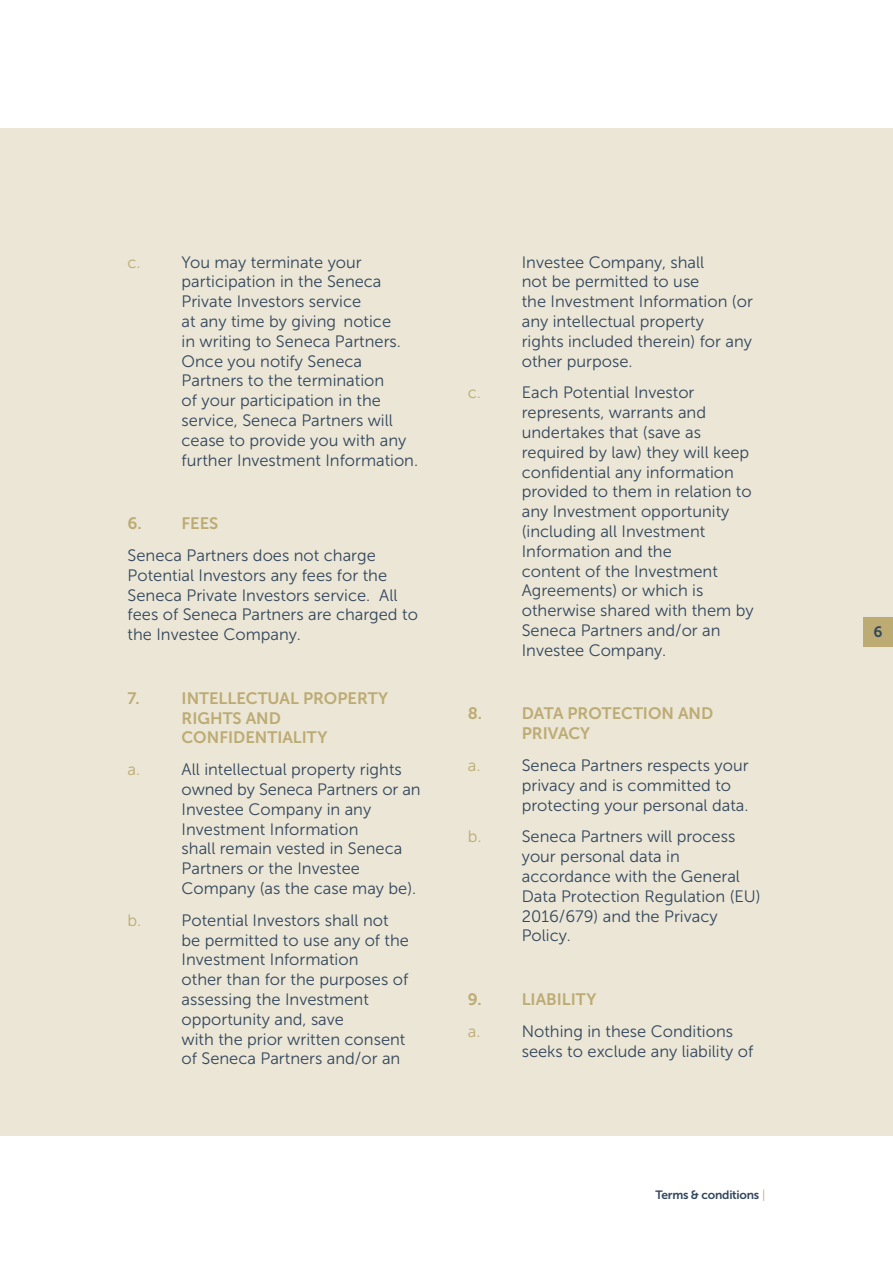
<style>
.page{position:relative;width:893px;height:1263px;background:#fff}
.page>*{position:absolute;margin:0;border:0;box-sizing:border-box;transform-origin:0 0}
.t1{font:16.5px/19.8px "Museo Sans 300";color:#32465d}
.t2{font:16.5px/19.8px "Museo Sans 700";color:#bdab74}
.t3{font:16.5px "Museo Sans 300";color:#bdab74}
.t4{font:15px "Museo Sans 700";color:#32465d}
.t5{font:12px "Museo Sans 700";letter-spacing:-.02em;color:#32465d}
.s1{font-family:"Museo Sans 300";color:#bdab74}
</style>
<div class="page">
<div style="left:0;top:128px;width:893px;height:1007px;background:#ebe6d5"></div>
<div style="left:863px;top:617px;width:30px;height:29px;background:#bdab74"></div>
<p class="t3" style="left:128px;top:253px;width:15px">c.</p>
<p class="t1" style="left:182px;top:252px;width:238px">You may terminate your participation in the Seneca<br>Private Investors service<br>at any time by giving notice<br>in writing to Seneca Partners.<br>Once you notify Seneca<br>Partners to the termination<br>of your participation in the service, Seneca Partners will cease to provide you with any further Investment Information.</p>
<p class="t2" style="left:128px;top:513px;width:16px">6.</p>
<p class="t2" style="left:182px;top:513px;width:38px">FEES</p>
<p class="t1" style="left:128px;top:545px;width:292px">Seneca Partners does not charge Potential Investors any fees for the Seneca Private Investors service. All fees of Seneca Partners are charged to the Investee Company.</p>
<p class="t2" style="left:128px;top:688px;width:14px">7.</p>
<p class="t2" style="left:182px;top:688px;width:208px">INTELLECTUAL PROPERTY<br>RIGHTS AND<br>CONFIDENTIALITY</p>
<p class="t3" style="left:128px;top:761px;width:14px">a.</p>
<p class="t1" style="left:182px;top:760px;width:241px">All intellectual property rights owned by Seneca Partners or an<br>Investee Company in any<br>Investment Information<br>shall remain vested in Seneca<br>Partners or the Investee<br>Company (as the case may be).</p>
<p class="t3" style="left:128px;top:911px;width:15px">b.</p>
<p class="t1" style="left:182px;top:910px;width:229px">Potential Investors shall not be permitted to use any of the<br>Investment Information<br>other than for the purposes of assessing the Investment opportunity and, save<br>with the prior written consent of Seneca Partners and/or an</p>
<p class="t1" style="left:522px;top:252px;width:233px">Investee Company, shall<br>not be permitted to use<br>the Investment Information (or any intellectual property<br>rights included therein) for any other purpose.</p>
<p class="t3" style="left:468px;top:384px;width:15px">c.</p>
<p class="t1" style="left:522px;top:383px;width:233px">Each Potential Investor represents, warrants and undertakes that (save as required by law) they will keep confidential any information provided to them in relation to any Investment opportunity (including all Investment<br>Information and the<br>content of the Investment<br>Agreements) or which is otherwise shared with them by<br>Seneca Partners and/or an<br>Investee Company.</p>
<p class="t2" style="left:468px;top:704px;width:16px">8.</p>
<p class="t2" style="left:522px;top:704px;width:193px">DATA PROTECTION AND<br>PRIVACY</p>
<p class="t3" style="left:468px;top:756px;width:14px">a.</p>
<p class="t1" style="left:522px;top:755px;width:228px">Seneca Partners respects your privacy and is committed to protecting your personal data.</p>
<p class="t3" style="left:468px;top:828px;width:15px">b.</p>
<p class="t1" style="left:522px;top:827px;width:240px">Seneca Partners will process your personal data in accordance with the General<br>Data Protection Regulation (EU)<br>2016/679) and the Privacy<br>Policy.</p>
<p class="t2" style="left:468px;top:989px;width:15px">9.</p>
<p class="t2" style="left:522px;top:989px;width:76px">LIABILITY</p>
<p class="t3" style="left:468px;top:1022px;width:14px">a.</p>
<p class="t1" style="left:522px;top:1021px;width:233px">Nothing in these Conditions seeks to exclude any liability of</p>
<p class="t5" style="left:655px;top:1188px;width:112px">Terms &amp; conditions <span class="s1">|</span></p>
<p class="t4" style="left:874px;top:624px;width:11px">6</p>
</div>
